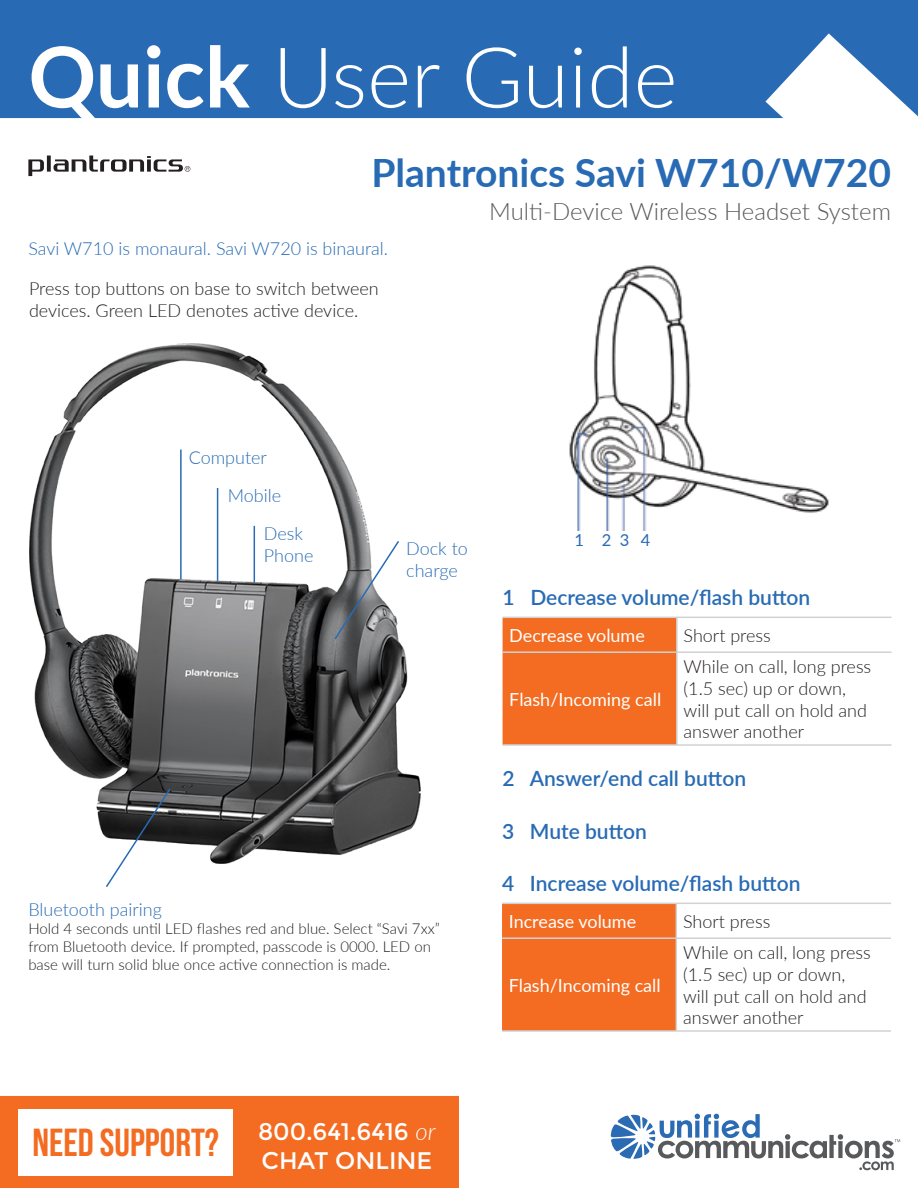
<style>
.page{position:relative;width:918px;height:1188px;background:#fff}
.page>*{position:absolute;margin:0;border:0;box-sizing:border-box;transform-origin:0 0}
.t1{font:300 84px "Lato";color:#fff}
.t2{font:700 39px "Lato";color:#286bb4}
.t3{font:700 39px "Bebas Neue";color:#f36c21}
.t4{font:300 24px "Lato";color:#5a595b}
.t5{font:24px "Montserrat";color:#fff}
.t6{font:600 21px "Lato";color:#286bb4}
.t7{font:300 18px/21.6px "Lato";color:#231f20}
.t8{font:300 18px/21.6px "Lato";color:#286bb4}
.t9{font:18px "Lato";color:#fff}
.t10{font:16.5px "Lato";color:#286bb4}
.t11{font:300 15px/18px "Lato";color:#231f20}
.s1{font-weight:700}
.s2{font-family:"Lato";font-weight:300;font-style:italic}
</style>
<div class="page">
<img style="left:29px;top:343px;width:391px;height:520px">
<img style="left:569px;top:265px;width:260px;height:266px">
<div style="left:0;top:0;width:918px;height:204px;background:#286bb4"></div>
<hr style="left:180px;top:450px;width:2px;height:129px;background:#286bb4">
<hr style="left:217px;top:488px;width:1px;height:93px;background:#286bb4">
<hr style="left:254px;top:526px;width:1px;height:56px;background:#286bb4">
<svg style="left:104px;top:787px;width:68px;height:100px"></svg>
<div style="left:503px;top:618px;width:173px;height:126px;background:#f36c21"></div>
<hr style="left:503px;top:617px;width:174px;height:1px;background:#d1d2d4">
<hr style="left:677px;top:617px;width:215px;height:1px;background:#d1d2d4">
<hr style="left:676px;top:618px;width:2px;height:33px;background:#d1d2d4">
<hr style="left:503px;top:651px;width:174px;height:2px;background:#d1d2d4">
<hr style="left:677px;top:651px;width:215px;height:2px;background:#d1d2d4">
<hr style="left:676px;top:653px;width:2px;height:91px;background:#d1d2d4">
<hr style="left:503px;top:744px;width:174px;height:2px;background:#d1d2d4">
<hr style="left:677px;top:744px;width:215px;height:2px;background:#d1d2d4">
<div style="left:0;top:118px;width:902px;height:93px;background:#fff"></div>
<svg style="left:666px;top:33px;width:252px;height:360px"></svg>
<svg style="left:333px;top:539px;width:68px;height:102px"></svg>
<div style="left:502px;top:904px;width:174px;height:126px;background:#f36c21"></div>
<hr style="left:502px;top:903px;width:174px;height:1px;background:#d1d2d4">
<hr style="left:676px;top:903px;width:215px;height:1px;background:#d1d2d4">
<hr style="left:676px;top:904px;width:1px;height:33px;background:#d1d2d4">
<hr style="left:502px;top:937px;width:174px;height:2px;background:#d1d2d4">
<hr style="left:676px;top:937px;width:215px;height:2px;background:#d1d2d4">
<hr style="left:676px;top:939px;width:1px;height:91px;background:#d1d2d4">
<hr style="left:502px;top:1030px;width:174px;height:2px;background:#d1d2d4">
<hr style="left:676px;top:1030px;width:215px;height:2px;background:#d1d2d4">
<svg style="left:28px;top:156px;width:162px;height:20px"></svg>
<div style="left:0;top:1095px;width:459px;height:93px;background:#f36c21"></div>
<div style="left:18px;top:1110px;width:215px;height:66px;background:#fff"></div>
<svg style="left:610px;top:1114px;width:290px;height:56px"></svg>
<p class="t1" style="left:28px;top:19px;width:651px"><span class="s1">Quick</span> User Guide</p>
<p class="t2" style="left:371px;top:144px;width:521px">Plantronics Savi W710/W720</p>
<p class="t4" style="left:489px;top:195px;width:403px">Multi-Device Wireless Headset System</p>
<p class="t8" style="left:28px;top:237px;width:361px">Savi W710 is monaural. Savi W720 is binaural.</p>
<p class="t7" style="left:29px;top:277px;width:351px">Press top buttons on base to switch between devices. Green LED denotes active device.</p>
<p class="t8" style="left:189px;top:446px;width:80px">Computer</p>
<p class="t8" style="left:228px;top:485px;width:55px">Mobile</p>
<p class="t8" style="left:264px;top:522px;width:51px">Desk<br>Phone</p>
<p class="t8" style="left:406px;top:537px;width:63px">Dock to</p>
<p class="t8" style="left:406px;top:559px;width:53px">charge</p>
<p class="t8" style="left:28px;top:898px;width:135px">Bluetooth pairing</p>
<p class="t11" style="left:28px;top:919px;width:413px">Hold 4 seconds until LED flashes red and blue. Select “Savi 7xx” from Bluetooth device. If prompted, passcode is 0000. LED on base will turn solid blue once active connection is made.</p>
<p class="t10" style="left:575px;top:528px;width:11px">1</p>
<p class="t10" style="left:602px;top:529px;width:11px">2</p>
<p class="t10" style="left:620px;top:529px;width:11px">3</p>
<p class="t10" style="left:641px;top:529px;width:11px">4</p>
<p class="t6" style="left:503px;top:582px;width:309px">1 Decrease volume/flash button</p>
<p class="t9" style="left:509px;top:623px;width:137px">Decrease volume</p>
<p class="t7" style="left:684px;top:624px;width:89px">Short press</p>
<p class="t9" style="left:509px;top:686px;width:153px">Flash/Incoming call</p>
<p class="t7" style="left:684px;top:656px;width:189px">While on call, long press (1.5 sec) up or down, will put call on hold and answer another</p>
<p class="t6" style="left:503px;top:763px;width:245px">2 Answer/end call button</p>
<p class="t6" style="left:502px;top:816px;width:146px">3 Mute button</p>
<p class="t6" style="left:502px;top:868px;width:300px">4 Increase volume/flash button</p>
<p class="t9" style="left:509px;top:909px;width:129px">Increase volume</p>
<p class="t7" style="left:683px;top:910px;width:89px">Short press</p>
<p class="t9" style="left:509px;top:972px;width:153px">Flash/Incoming call</p>
<p class="t7" style="left:683px;top:942px;width:189px">While on call, long press (1.5 sec) up or down, will put call on hold and answer another</p>
<p class="t3" style="left:32px;top:1121px;width:188px">NEED SUPPORT?</p>
<p class="t5" style="left:258px;top:1118px;width:179px">800.641.6416 <span class="s2">or</span></p>
<p class="t5" style="left:261px;top:1146px;width:172px">CHAT ONLINE</p>
</div>
